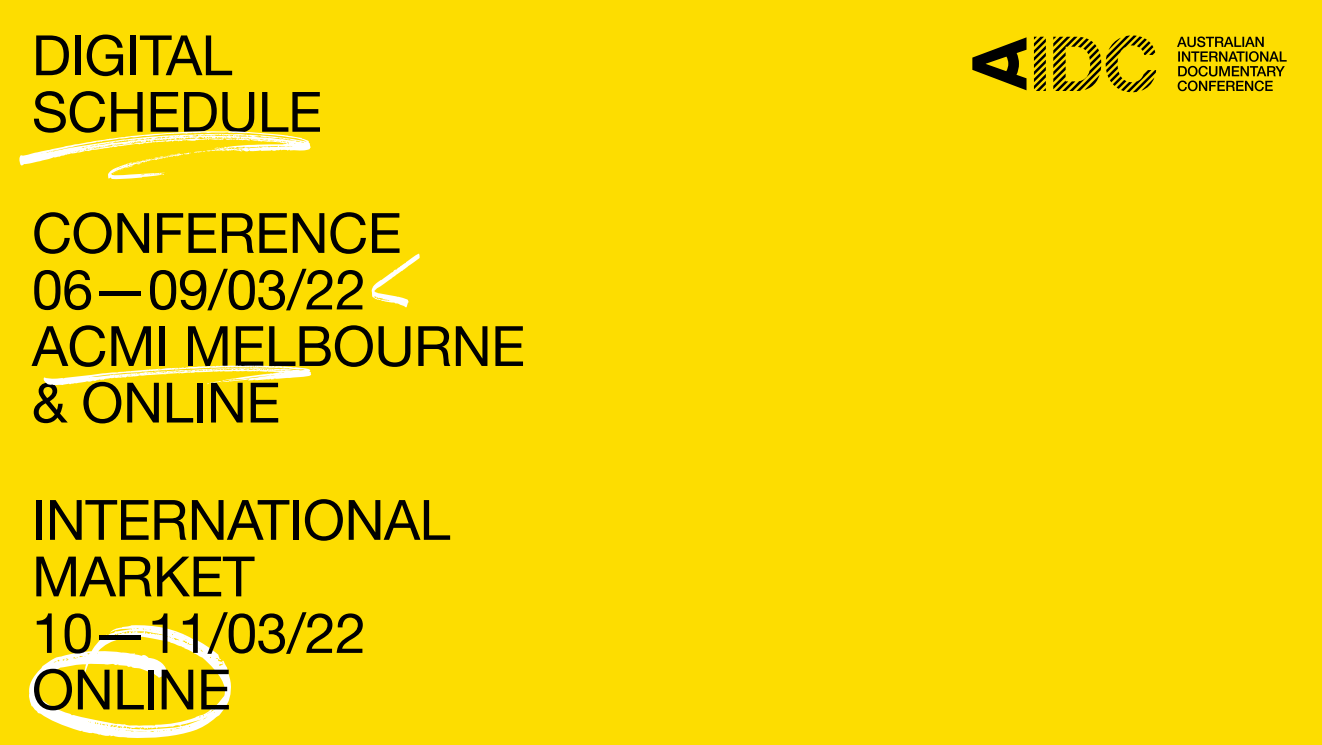
<style>
.page{position:relative;width:1322px;height:745px;background:#fff}
.page>*{position:absolute;margin:0;border:0;box-sizing:border-box;transform-origin:0 0}
.t1{font:160px "Northwell Swash";color:#fff}
.t2{font:136px "Northwell Swash";color:#fff}
.t3{font:126px "Northwell Alt";color:#fff}
.t4{font:55.62px/56.5px "Helvetica Neue LT Std";letter-spacing:-.01em;color:#000}
</style>
<div class="page">
<div style="left:0;top:0;width:1322px;height:744px;background:#fddd00"></div>
<svg style="left:972px;top:35px;width:314px;height:57px"></svg>
<svg style="left:18px;top:744px;width:222px;height:1px"></svg>
<p class="t4" style="left:32px;top:26px;width:292px">DIGITAL<br>SCHEDULE</p>
<h1 class="t1" style="left:0;top:25px;width:321px">l</h1>
<p class="t4" style="left:32px;top:204px;width:495px">CONFERENCE<br>06—09/03/22<br>ACMI MELBOURNE &amp; ONLINE</p>
<h3 class="t3" style="left:365px;top:185px;width:62px">&lt;</h3>
<h2 class="t2" style="left:32px;top:270px;width:286px">g</h2>
<p class="t4" style="left:32px;top:490px;width:420px">INTERNATIONAL<br>MARKET<br>10—11/03/22<br>ONLINE</p>
</div>
